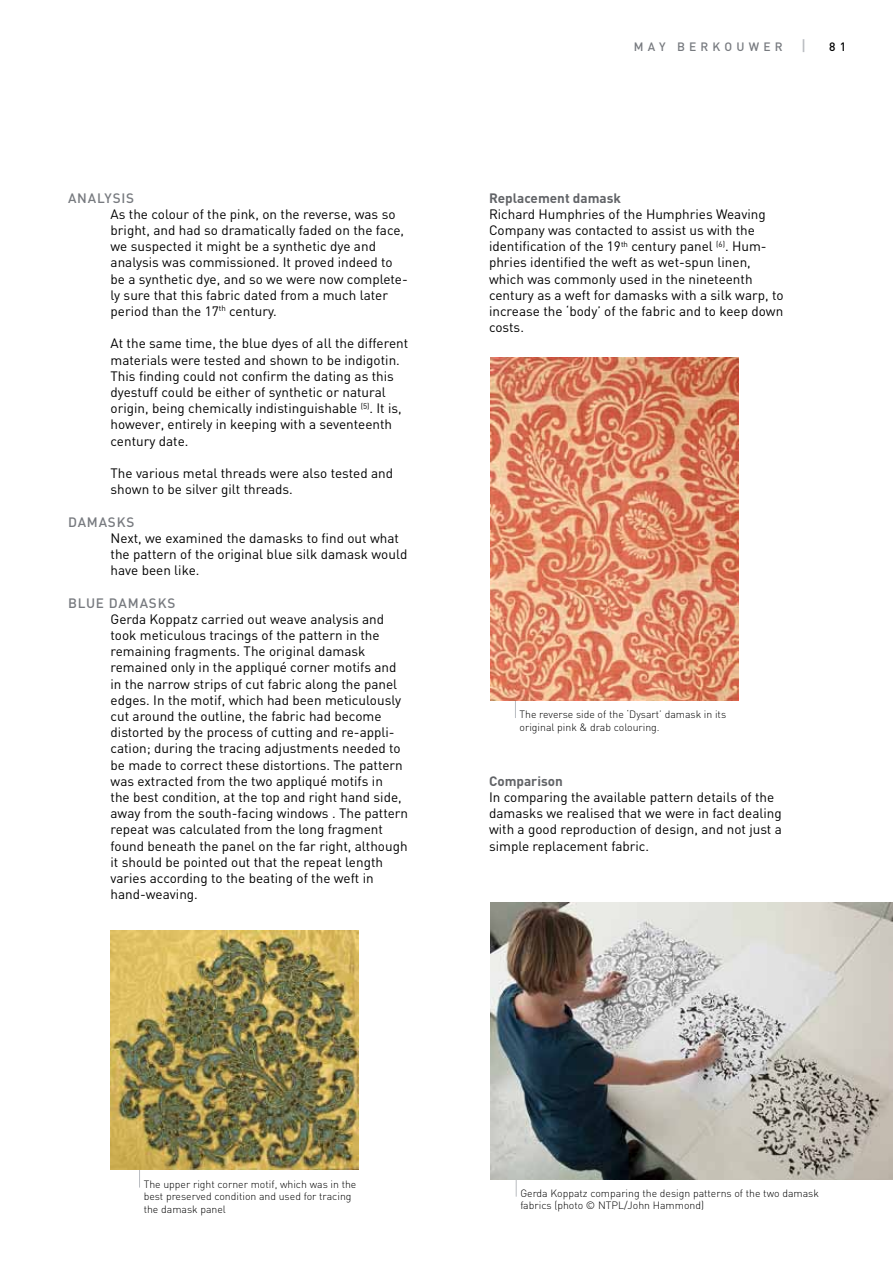
<style>
.page{position:relative;width:893px;height:1263px;background:#fff}
.page>*{position:absolute;margin:0;border:0;box-sizing:border-box;transform-origin:0 0}
.t1{font:13.5px/16.2px "DIN";color:#000}
.t2{font:700 13.5px "DIN";color:#626468}
.t3{font:500 13.5px "DIN";letter-spacing:.06em;color:#777a7f}
.t4{font:500 12px "DIN";letter-spacing:.35em;color:#777a7f}
.t5{font:500 12px "DIN";color:#000}
.t6{font:300 10.5px/12.6px "DIN";color:#000}
.s1{font-size:15px;color:#b9bcc1}
</style>
<div class="page">
<svg style="left:139px;top:1170px;width:1px;height:17px"></svg>
<svg style="left:515px;top:700px;width:1px;height:18px"></svg>
<svg style="left:516px;top:1179px;width:1px;height:18px"></svg>
<img style="left:111px;top:930px;width:248px;height:240px">
<img style="left:490px;top:357px;width:248px;height:343px">
<img style="left:490px;top:902px;width:403px;height:277px">
<p class="t3" style="left:68px;top:189px;width:53px">AN ALYSIS</p>
<p class="t1" style="left:111px;top:205px;width:299px">As the colour of the pink, on the reverse, was so bright, and had so dramatically faded on the face, we suspected it might be a synthetic dye and analysis was commissioned. It proved indeed to be a synthetic dye, and so we were now complete&shy;ly sure that this fabric dated from a much later period than the 17<sup>th</sup> century.</p>
<p class="t1" style="left:111px;top:335px;width:299px">At the same time, the blue dyes of all the different materials were tested and shown to be indigotin.<br>This finding could not confirm the dating as this dyestuff could be either of synthetic or natural origin, being chemically indistinguishable <sup>(5)</sup>. It is, however, entirely in keeping with a seventeenth century date.</p>
<p class="t1" style="left:111px;top:465px;width:284px">The various metal threads were also tested and shown to be silver gilt threads.</p>
<p class="t3" style="left:68px;top:513px;width:67px">DAMASKS</p>
<p class="t1" style="left:111px;top:529px;width:298px">Next, we examined the damasks to find out what the pattern of the original blue silk damask would have been like.</p>
<p class="t3" style="left:68px;top:594px;width:108px">BLUE DAMASKS</p>
<p class="t1" style="left:111px;top:610px;width:299px">Gerda Koppatz carried out weave analysis and took meticulous tracings of the pattern in the remaining fragments. The original damask remained only in the appliqué corner motifs and in the narrow strips of cut fabric along the panel edges. In the motif, which had been meticulously cut around the outline, the fabric had become distorted by the process of cutting and re-appli&shy;cation; during the tracing adjustments needed to be made to correct these distortions. The pattern was extracted from the two appliqué motifs in<br>the best condition, at the top and right hand side, away from the south-facing windows . The pattern repeat was calculated from the long fragment found beneath the panel on the far right, although it should be pointed out that the repeat length varies according to the beating of the weft in hand-weaving.</p>
<p class="t4" style="left:634px;top:39px;width:174px">MAY BERKOUWER <span class="s1">|</span></p>
<p class="t5" style="left:829px;top:39px;width:18px">8 1</p>
<p class="t2" style="left:489px;top:189px;width:133px">Replacement damask</p>
<p class="t1" style="left:489px;top:206px;width:296px">Richard Humphries of the Humphries Weaving Company was contacted to assist us with the identification of the 19<sup>th</sup> century panel <sup>(6)</sup>. Hum&shy;phries identified the weft as wet-spun linen, which was commonly used in the nineteenth century as a weft for damasks with a silk warp, to increase the ‘body’ of the fabric and to keep down costs.</p>
<p class="t6" style="left:520px;top:708px;width:208px">The reverse side of the ‘Dysart’ damask in its original pink &amp; drab colouring.</p>
<p class="t2" style="left:489px;top:772px;width:75px">Comparison</p>
<p class="t1" style="left:489px;top:789px;width:294px">In comparing the available pattern details of the damasks we realised that we were in fact dealing with a good reproduction of design, and not just a simple replacement fabric.</p>
<p class="t6" style="left:144px;top:1177px;width:214px">The upper right corner motif, which was in the best preserved condition and used for tracing the damask panel</p>
<p class="t6" style="left:520px;top:1186px;width:300px">Gerda Koppatz comparing the design patterns of the two damask fabrics (photo © NTPL/John Hammond)</p>
</div>
